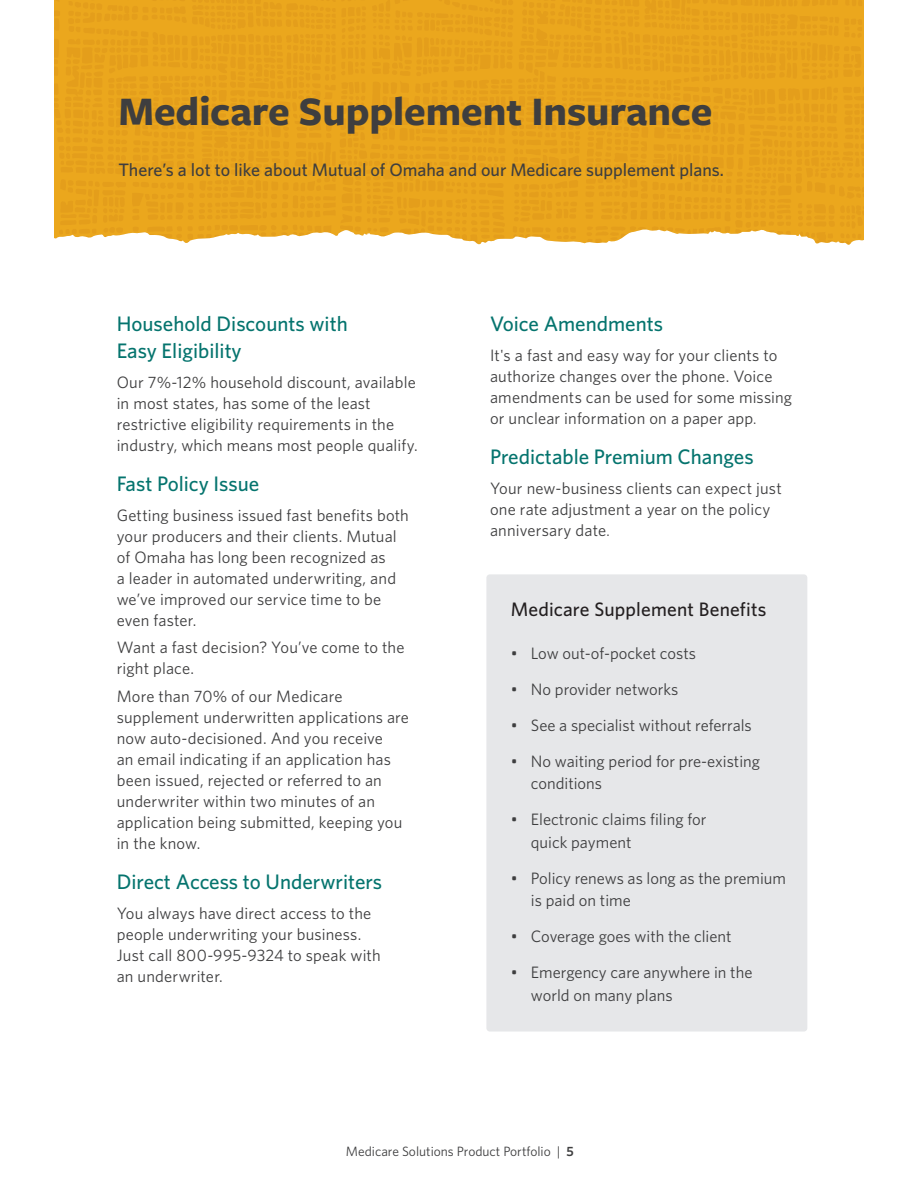
<style>
.page{position:relative;width:918px;height:1188px;background:#fff}
.page>*{position:absolute;margin:0;border:0;box-sizing:border-box;transform-origin:0 0}
.t1{font:700 42px "Freight Sans Pro";letter-spacing:-.005em;color:#3e3e3f}
.t2{font:500 21px/27px "Whitney";color:#05746e}
.t3{font:500 19.5px "Whitney";letter-spacing:.01em;color:#231f20}
.t4{font:500 18px "Whitney";color:#3e3e3f}
.t5{font:16.5px/21px "Whitney";letter-spacing:.005em;color:#3e3e3f}
.t6{font:13.5px "Whitney";color:#3e3e3f}
.s1{font-size:15px}
.s2{font-weight:600}
</style>
<div class="page">
<div style="left:487px;top:575px;width:320px;height:456px;background:#e6e7e9;border-radius:3px"></div>
<div style="left:486px;top:574px;width:321px;height:458px;border:2px solid #e6e7e9;border-radius:3px"></div>
<div style="left:478px;top:0;width:386px;height:245px;background:#eaa61d"></div>
<div style="left:54px;top:0;width:484px;height:244px;background:#eaa61d"></div>
<h1 class="t1" style="left:118px;top:82px;width:596px">Medicare Supplement Insurance</h1>
<p class="t4" style="left:118px;top:157px;width:607px">There’s a lot to like about Mutual of Omaha and our Medicare supplement plans.</p>
<p class="t2" style="left:117px;top:310px;width:233px">Household Discounts with<br>Easy Eligibility</p>
<p class="t5" style="left:117px;top:371px;width:303px">Our 7%-12% household discount, available in most states, has some of the least restrictive eligibility requirements in the industry, which means most people qualify.</p>
<p class="t2" style="left:117px;top:470px;width:144px">Fast Policy Issue</p>
<p class="t5" style="left:117px;top:504px;width:294px">Getting business issued fast benefits both your producers and their clients. Mutual of Omaha has long been recognized as<br>a leader in automated underwriting, and we’ve improved our service time to be even faster.</p>
<p class="t5" style="left:117px;top:637px;width:289px">Want a fast decision? You’ve come to the right place.</p>
<p class="t5" style="left:117px;top:686px;width:294px">More than 70% of our Medicare supplement underwritten applications are now auto-decisioned. And you receive<br>an email indicating if an application has been issued, rejected or referred to an underwriter within two minutes of an application being submitted, keeping you in the know.</p>
<p class="t2" style="left:117px;top:868px;width:267px">Direct Access to Underwriters</p>
<p class="t5" style="left:117px;top:902px;width:266px">You always have direct access to the people underwriting your business.<br>Just call 800-995-9324 to speak with an underwriter.</p>
<p class="t2" style="left:490px;top:310px;width:175px">Voice Amendments</p>
<p class="t5" style="left:490px;top:344px;width:304px">It's a fast and easy way for your clients to authorize changes over the phone. Voice amendments can be used for some missing or unclear information on a paper app<span class="s1">.</span></p>
<p class="t2" style="left:490px;top:443px;width:265px">Predictable Premium Changes</p>
<p class="t5" style="left:490px;top:477px;width:293px">Your new-business clients can expect just one rate adjustment a year on the policy anniversary date<span class="s1">.</span></p>
<p class="t3" style="left:511px;top:596px;width:257px">Medicare Supplement Benefits</p>
<p class="t5" style="left:511px;top:642px;width:187px">• Low out-of-pocket costs</p>
<p class="t5" style="left:511px;top:678px;width:169px">• No provider networks</p>
<p class="t5" style="left:511px;top:714px;width:243px">• See a specialist without referrals</p>
<p class="t5" style="left:531px;top:749px;width:231px;line-height:22.5px;text-indent:-20px">• No waiting period for pre-existing conditions</p>
<p class="t5" style="left:531px;top:808px;width:177px;line-height:22.5px;text-indent:-20px">• Electronic claims filing for quick payment</p>
<p class="t5" style="left:531px;top:866px;width:257px;line-height:22.5px;text-indent:-20px">• Policy renews as long as the premium is paid on time</p>
<p class="t5" style="left:511px;top:925px;width:222px">• Coverage goes with the client</p>
<p class="t5" style="left:531px;top:961px;width:223px;line-height:22.5px;text-indent:-20px">• Emergency care anywhere in the world on many plans</p>
<p class="t6" style="left:346px;top:1142px;width:230px">Medicare Solutions Product Portfolio | <span class="s2">5</span></p>
</div>
